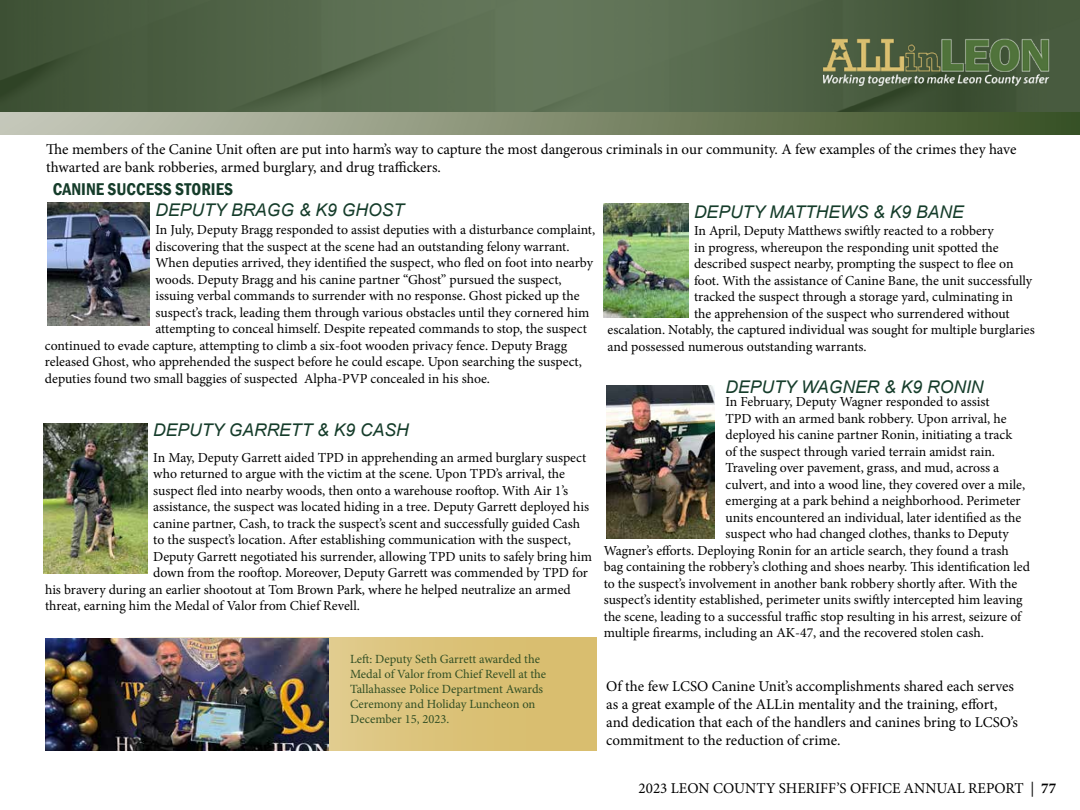
<style>
.page{position:relative;width:1080px;height:810px;background:#fff}
.page>*{position:absolute;margin:0;border:0;box-sizing:border-box;transform-origin:0 0}
.t1{font:italic 17.5px "Arial";color:#153c2a}
.t2{font:600 condensed 17.5px "Franklin Gothic";color:#153c2a}
.t3{font:15px/18px "Minion Pro";color:#000}
.t4{font:13.75px "Minion Pro";color:#000}
.t5{font:12.5px/15px "Minion Pro";color:#324f24}
.s1{font-weight:700}
</style>
<div class="page">
<svg style="left:0;top:0;width:1080px;height:112px;background:#516448"></svg>
<img style="left:823px;top:32px;width:233px;height:53px">
<div style="left:0;top:112px;width:1080px;height:23px;background:linear-gradient(to right,#cccdc0,#395024)"></div>
<img style="left:606px;top:386px;width:108px;height:153px">
<img style="left:47px;top:203px;width:103px;height:122px">
<img style="left:603px;top:203px;width:85px;height:114px">
<img style="left:44px;top:423px;width:104px;height:151px">
<svg style="left:45px;top:637px;width:551px;height:114px;background:#d9c179"></svg>
<img style="left:45px;top:638px;width:284px;height:112px">
<p class="t3" style="left:46px;top:140px;width:972px">The members of the Canine Unit often are put into harm’s way to capture the most dangerous criminals in our community. A few examples of the crimes they have thwarted are bank robberies, armed burglary, and drug traffickers.</p>
<p class="t2" style="left:53px;top:177px;width:182px">CANINE SUCCESS STORIES</p>
<p class="t1" style="left:155px;top:199px;width:250px">DEPUTY BRAGG &amp; K9 GHOST</p>
<p class="t4" style="left:155px;top:220px;width:441px">In July, Deputy Bragg responded to assist deputies with a disturbance complaint,</p>
<p class="t4" style="left:155px;top:237px;width:416px">discovering that the suspect at the scene had an outstanding felony warrant.</p>
<p class="t4" style="left:155px;top:253px;width:439px">When deputies arrived, they identified the suspect, who fled on foot into nearby</p>
<p class="t4" style="left:155px;top:270px;width:408px">woods. Deputy Bragg and his canine partner “Ghost” pursued the suspect,</p>
<p class="t4" style="left:155px;top:286px;width:426px">issuing verbal commands to surrender with no response. Ghost picked up the</p>
<p class="t4" style="left:155px;top:303px;width:435px">suspect’s track, leading them through various obstacles until they cornered him</p>
<p class="t4" style="left:155px;top:319px;width:433px">attempting to conceal himself. Despite repeated commands to stop, the suspect</p>
<p class="t4" style="left:45px;top:336px;width:524px">continued to evade capture, attempting to climb a six-foot wooden privacy fence. Deputy Bragg</p>
<p class="t4" style="left:45px;top:352px;width:538px">released Ghost, who apprehended the suspect before he could escape. Upon searching the suspect,</p>
<p class="t4" style="left:45px;top:369px;width:447px">deputies found two small baggies of suspected Alpha-PVP concealed in his shoe.</p>
<p class="t1" style="left:153px;top:418px;width:257px">DEPUTY GARRETT &amp; K9 CASH</p>
<p class="t4" style="left:153px;top:448px;width:435px">In May, Deputy Garrett aided TPD in apprehending an armed burglary suspect</p>
<p class="t4" style="left:153px;top:465px;width:413px">who returned to argue with the victim at the scene. Upon TPD’s arrival, the</p>
<p class="t4" style="left:153px;top:481px;width:416px">suspect fled into nearby woods, then onto a warehouse rooftop. With Air 1’s</p>
<p class="t4" style="left:153px;top:498px;width:438px">assistance, the suspect was located hiding in a tree. Deputy Garrett deployed his</p>
<p class="t4" style="left:153px;top:514px;width:429px">canine partner, Cash, to track the suspect’s scent and successfully guided Cash</p>
<p class="t4" style="left:153px;top:531px;width:419px">to the suspect’s location. After establishing communication with the suspect,</p>
<p class="t4" style="left:153px;top:547px;width:440px">Deputy Garrett negotiated his surrender, allowing TPD units to safely bring him</p>
<p class="t4" style="left:153px;top:564px;width:436px">down from the rooftop. Moreover, Deputy Garrett was commended by TPD for</p>
<p class="t4" style="left:45px;top:580px;width:527px">his bravery during an earlier shootout at Tom Brown Park, where he helped neutralize an armed</p>
<p class="t4" style="left:45px;top:597px;width:316px">threat, earning him the Medal of Valor from Chief Revell.</p>
<p class="t5" style="left:350px;top:651px;width:198px">Left: Deputy Seth Garrett awarded the Medal of Valor from Chief Revell at the Tallahassee Police Department Awards Ceremony and Holiday Luncheon on December 15, 2023.</p>
<p class="t1" style="left:694px;top:200px;width:271px">DEPUTY MATTHEWS &amp; K9 BANE</p>
<p class="t4" style="left:694px;top:222px;width:301px">In April, Deputy Matthews swiftly reacted to a robbery</p>
<p class="t4" style="left:694px;top:238px;width:306px">in progress, whereupon the responding unit spotted the</p>
<p class="t4" style="left:694px;top:255px;width:321px">described suspect nearby, prompting the suspect to flee on</p>
<p class="t4" style="left:694px;top:271px;width:340px">foot. With the assistance of Canine Bane, the unit successfully</p>
<p class="t4" style="left:694px;top:288px;width:321px">tracked the suspect through a storage yard, culminating in</p>
<p class="t4" style="left:694px;top:304px;width:317px">the apprehension of the suspect who surrendered without</p>
<p class="t4" style="left:608px;top:321px;width:429px">escalation. Notably, the captured individual was sought for multiple burglaries</p>
<p class="t4" style="left:608px;top:337px;width:261px">and possessed numerous outstanding warrants.</p>
<p class="t1" style="left:726px;top:375px;width:260px">DEPUTY WAGNER &amp; K9 RONIN</p>
<p class="t4" style="left:726px;top:393px;width:266px">In February, Deputy Wagner responded to assist</p>
<p class="t4" style="left:726px;top:409px;width:283px">TPD with an armed bank robbery. Upon arrival, he</p>
<p class="t4" style="left:726px;top:426px;width:288px">deployed his canine partner Ronin, initiating a track</p>
<p class="t4" style="left:726px;top:442px;width:271px">of the suspect through varied terrain amidst rain.</p>
<p class="t4" style="left:726px;top:459px;width:275px">Traveling over pavement, grass, and mud, across a</p>
<p class="t4" style="left:726px;top:475px;width:301px">culvert, and into a wood line, they covered over a mile,</p>
<p class="t4" style="left:726px;top:492px;width:297px">emerging at a park behind a neighborhood. Perimeter</p>
<p class="t4" style="left:726px;top:508px;width:297px">units encountered an individual, later identified as the</p>
<p class="t4" style="left:726px;top:525px;width:285px">suspect who had changed clothes, thanks to Deputy</p>
<p class="t4" style="left:604px;top:541px;width:407px">Wagner’s efforts. Deploying Ronin for an article search, they found a trash</p>
<p class="t4" style="left:604px;top:558px;width:428px">bag containing the robbery’s clothing and shoes nearby. This identification led</p>
<p class="t4" style="left:604px;top:574px;width:415px">to the suspect’s involvement in another bank robbery shortly after. With the</p>
<p class="t4" style="left:604px;top:591px;width:420px">suspect’s identity established, perimeter units swiftly intercepted him leaving</p>
<p class="t4" style="left:604px;top:607px;width:419px">the scene, leading to a successful traffic stop resulting in his arrest, seizure of</p>
<p class="t4" style="left:604px;top:624px;width:382px">multiple firearms, including an AK-47, and the recovered stolen cash.</p>
<p class="t3" style="left:606px;top:677px;width:413px">Of the few LCSO Canine Unit’s accomplishments shared each serves as a great example of the ALLin mentality and the training, effort, and dedication that each of the handlers and canines bring to LCSO’s commitment to the reduction of crime.</p>
<p class="t3" style="left:639px;top:779px;width:419px">2023 LEON COUNTY SHERIFF’S OFFICE ANNUAL REPORT | <span class="s1">77</span></p>
</div>
